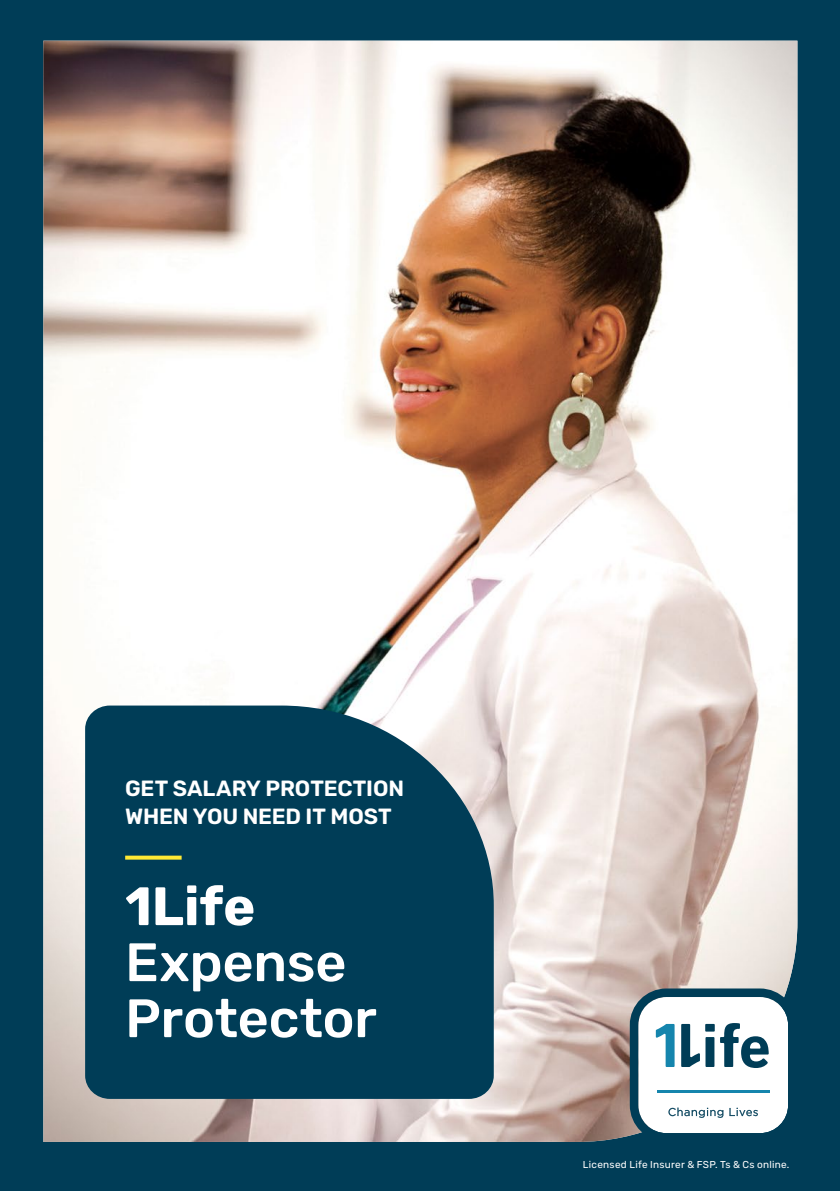
<style>
.page{position:relative;width:840px;height:1191px;background:#fff}
.page>*{position:absolute;margin:0;border:0;box-sizing:border-box;transform-origin:0 0}
.t1{font:500 70px/74px "Rubik";letter-spacing:-.01em;color:#fff}
.t2{font:700 70px "Rubik";letter-spacing:-.005em;color:#fff}
.t3{font:500 54px/56px "Rubik";letter-spacing:-.005em;color:#fff}
.t4{font:700 54px "Rubik";color:#fff}
.t5{font:600 22px/28px "Rubik";letter-spacing:-.005em;color:#fff}
.t6{font:10px "Rubik";letter-spacing:.025em;color:#fff}
</style>
<div class="page">
<div style="left:0;top:0;width:839px;height:1191px;background:#003d57"></div>
<img style="left:43px;top:41px;width:754px;height:1101px">
<svg style="left:85px;top:705px;width:408px;height:393px"></svg>
<svg style="left:125px;top:855px;width:56px;height:4px"></svg>
<svg style="left:629px;top:988px;width:167px;height:154px"></svg>
<hr style="left:656px;top:1090px;width:113px;height:2px;background:#1585ad">
<h1 class="t2" style="left:97px;top:761px;width:169px">1Life</h1>
<h1 class="t1" style="left:97px;top:841px;width:268px">Living<br>Annuity</h1>
<p class="t5" style="left:125px;top:775px;width:280px">GET SALARY PROTECTION<br>WHEN YOU NEED IT MOST</p>
<h2 class="t4" style="left:125px;top:875px;width:131px">1Life</h2>
<h2 class="t3" style="left:125px;top:936px;width:253px">Expense<br>Protector</h2>
<p class="t6" style="left:582px;top:1159px;width:208px">Licensed Life Insurer &amp; FSP. Ts &amp; Cs online.</p>
</div>
